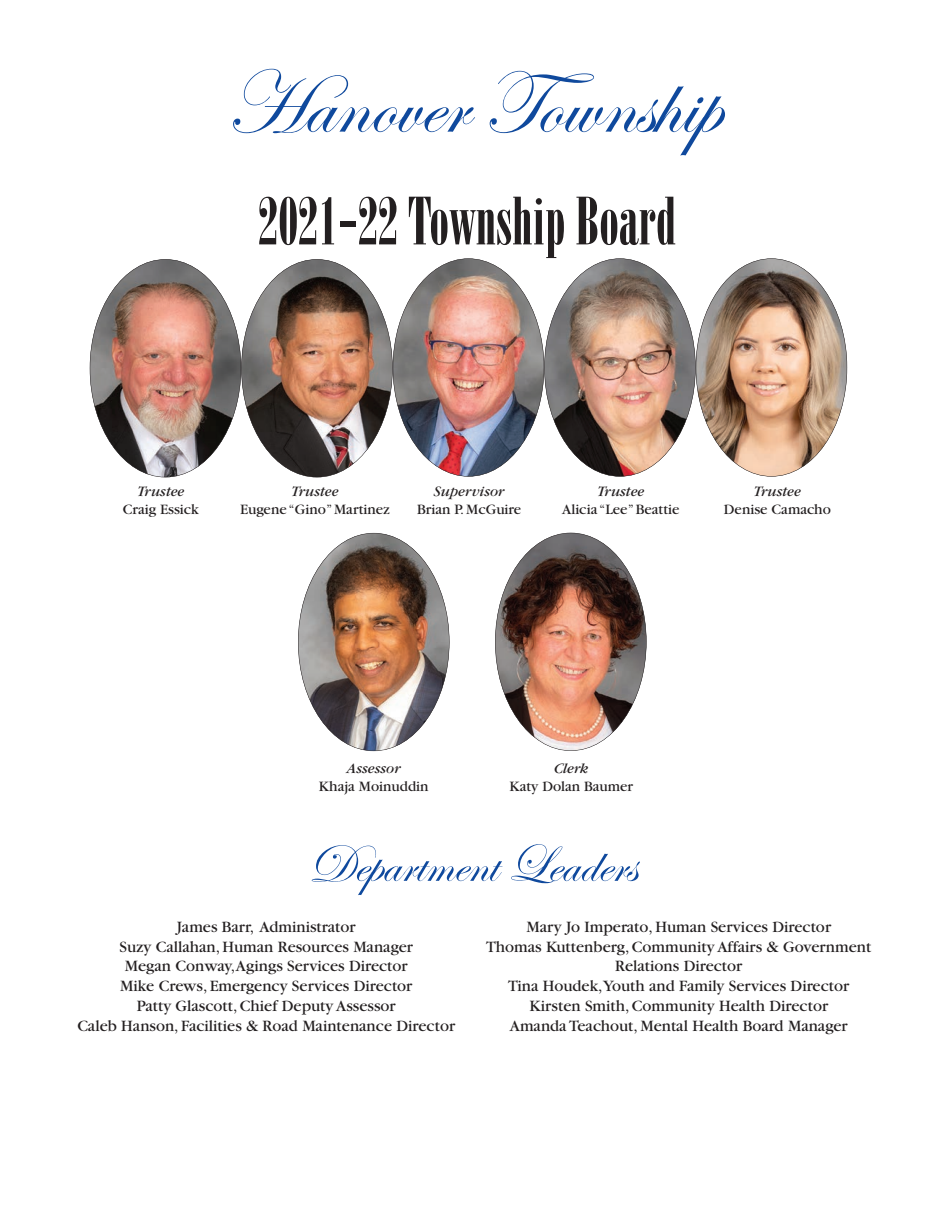
<style>
.page{position:relative;width:945px;height:1215px;background:#fff}
.page>*{position:absolute;margin:0;border:0;box-sizing:border-box;transform-origin:0 0}
.t1{font:90px "Edwardian Script ITC";color:#0f499d}
.t2{font:66px "Bodoni Poster Compressed";color:#231f20;scale:.91 1}
.t3{font:54px "Edwardian Script ITC";color:#0f499d}
.t4{font:16.5px/19.8px "Garamond";color:#231f20;text-align:center}
.t5{font:15px "Garamond";color:#231f20}
.t6{font:italic 15px "Garamond";color:#231f20}
</style>
<div class="page">
<img style="left:90px;top:259px;width:757px;height:218px">
<img style="left:495px;top:533px;width:150px;height:218px">
<img style="left:298px;top:533px;width:150px;height:218px">
<h1 class="t1" style="left:225px;top:55px;width:496px">Hanover Township</h1>
<h2 class="t2" style="left:258px;top:183px;width:460px">2021-22 Township Board</h2>
<p class="t6" style="left:137px;top:484px;width:49px">Trustee</p>
<p class="t5" style="left:123px;top:502px;width:77px">Craig Essick</p>
<p class="t6" style="left:292px;top:484px;width:49px">Trustee</p>
<p class="t5" style="left:240px;top:502px;width:151px">Eugene “Gino” Martinez</p>
<p class="t6" style="left:434px;top:484px;width:72px">Supervisor</p>
<p class="t5" style="left:417px;top:502px;width:106px">Brian P. McGuire</p>
<p class="t6" style="left:597px;top:484px;width:49px">Trustee</p>
<p class="t5" style="left:562px;top:502px;width:119px">Alicia “Lee” Beattie</p>
<p class="t6" style="left:754px;top:484px;width:49px">Trustee</p>
<p class="t5" style="left:724px;top:502px;width:108px">Denise Camacho</p>
<p class="t6" style="left:347px;top:760px;width:55px">Assessor</p>
<p class="t5" style="left:319px;top:778px;width:111px">Khaja Moinuddin</p>
<p class="t6" style="left:554px;top:760px;width:36px">Clerk</p>
<p class="t5" style="left:509px;top:778px;width:125px">Katy Dolan Baumer</p>
<h3 class="t3" style="left:308px;top:835px;width:330px">Department Leaders</h3>
<p class="t4" style="left:77px;top:917px;width:379px">James Barr, Administrator<br>Suzy Callahan, Human Resources Manager<br>Megan Conway,Agings Services Director<br>Mike Crews, Emergency Services Director<br>Patty Glascott, Chief Deputy Assessor<br>Caleb Hanson, Facilities &amp; Road Maintenance Director</p>
<p class="t4" style="left:486px;top:917px;width:387px">Mary Jo Imperato, Human Services Director<br>Thomas Kuttenberg, Community Affairs &amp; Government Relations Director<br>Tina Houdek,Youth and Family Services Director Kirsten Smith, Community Health Director<br>Amanda Teachout, Mental Health Board Manager</p>
</div>
